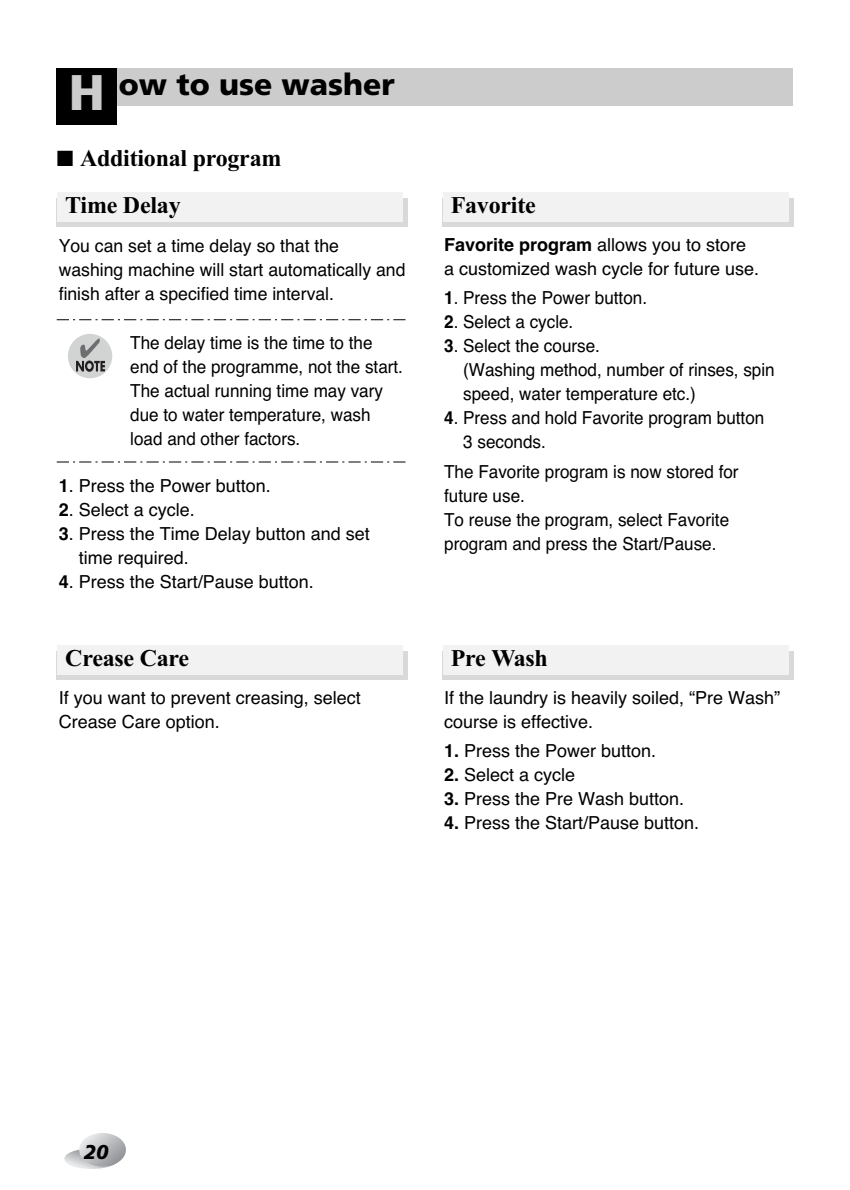
<style>
.page{position:relative;width:850px;height:1190px;background:#fff}
.page>*{position:absolute;margin:0;border:0;box-sizing:border-box;transform-origin:0 0}
.t1{font:900 30px "Frutiger";color:#000}
.t2{font:700 24px "Times New Roman";letter-spacing:-.01em;color:#000}
.t3{font:italic 900 20px "Frutiger";color:#000}
.t4{font:18px/24px "Helvetica";color:#000}
.t5{font:18px/24px "Helvetica";color:#000;scale:.95 1}
.s1{font-size:50px;color:#ccc}
.s2{font-weight:700}
</style>
<div class="page">
<svg style="left:64px;top:1149px;width:55px;height:20px"></svg>
<svg style="left:79px;top:1134px;width:47px;height:33px"></svg>
<div style="left:68px;top:334px;width:44px;height:44px;background:#d2d3d3;border-radius:50%"></div>
<svg style="left:76px;top:339px;width:29px;height:33px"></svg>
<svg style="left:57px;top:319px;width:349px;height:1px"></svg>
<svg style="left:57px;top:462px;width:349px;height:1px"></svg>
<div style="left:57px;top:68px;width:736px;height:37px;background:#ccc"></div>
<div style="left:57px;top:68px;width:60px;height:57px;background:#000"></div>
<div style="left:442px;top:198px;width:352px;height:29px;background:#d9d9d9"></div>
<div style="left:443px;top:193px;width:346px;height:29px;background:#f2f2f2"></div>
<div style="left:442px;top:651px;width:352px;height:28px;background:#d9d9d9"></div>
<div style="left:443px;top:646px;width:346px;height:29px;background:#f2f2f2"></div>
<div style="left:57px;top:198px;width:351px;height:29px;background:#d9d9d9"></div>
<div style="left:57px;top:193px;width:346px;height:29px;background:#f2f2f2"></div>
<div style="left:57px;top:651px;width:351px;height:28px;background:#d9d9d9"></div>
<div style="left:57px;top:646px;width:346px;height:29px;background:#f2f2f2"></div>
<h1 class="t1" style="left:69px;top:72px;width:328px"><span class="s1">H</span> ow to use washer</h1>
<h2 class="t2" style="left:57px;top:151px;width:226px">■ Additional program</h2>
<h2 class="t2" style="left:65px;top:197px;width:117px">Time Delay</h2>
<p class="t4" style="left:59px;top:235px;width:348px">You can set a time delay so that the washing machine will start automatically and finish after a specified time interval.</p>
<p class="t5" style="left:130px;top:332px;width:289px">The delay time is the time to the end of the programme, not the start.<br>The actual running time may vary due to water temperature, wash load and other factors.</p>
<p class="t4" style="left:59px;top:475px;width:214px"><span class="s2">1</span>. Press the Power button.</p>
<p class="t4" style="left:59px;top:499px;width:138px"><span class="s2">2</span>. Select a cycle.</p>
<p class="t4" style="left:79px;top:523px;width:293px;text-indent:-20px"><span class="s2">3</span>. Press the Time Delay button and set time required.</p>
<p class="t4" style="left:59px;top:571px;width:257px"><span class="s2">4</span>. Press the Start/Pause button.</p>
<h2 class="t2" style="left:65px;top:650px;width:125px">Crease Care</h2>
<p class="t4" style="left:59px;top:687px;width:304px">If you want to prevent creasing, select<br>Crease Care option.</p>
<h2 class="t2" style="left:451px;top:197px;width:86px">Favorite</h2>
<p class="t4" style="left:444px;top:234px;width:317px"><span class="s2">Favorite program</span> allows you to store a customized wash cycle for future use.</p>
<p class="t5" style="left:444px;top:288px;width:215px"><span class="s2">1</span>. Press the Power button.</p>
<p class="t5" style="left:444px;top:312px;width:138px"><span class="s2">2</span>. Select a cycle.</p>
<p class="t5" style="left:463px;top:336px;width:329px;text-indent:-19px"><span class="s2">3</span>. Select the course.<br>(Washing method, number of rinses, spin speed, water temperature etc.)</p>
<p class="t5" style="left:463px;top:408px;width:319px;text-indent:-19px"><span class="s2">4</span>. Press and hold Favorite program button<br>3 seconds.</p>
<p class="t5" style="left:444px;top:461px;width:311px">The Favorite program is now stored for future use.<br>To reuse the program, select Favorite program and press the Start/Pause.</p>
<h2 class="t2" style="left:451px;top:650px;width:99px">Pre Wash</h2>
<p class="t4" style="left:444px;top:687px;width:337px">If the laundry is heavily soiled, “Pre Wash” course is effective.</p>
<p class="t4" style="left:444px;top:741px;width:214px"><span class="s2">1.</span> Press the Power button.</p>
<p class="t4" style="left:444px;top:765px;width:133px"><span class="s2">2.</span> Select a cycle</p>
<p class="t4" style="left:444px;top:789px;width:242px"><span class="s2">3.</span> Press the Pre Wash button.</p>
<p class="t4" style="left:444px;top:813px;width:257px"><span class="s2">4.</span> Press the Start/Pause button.</p>
<p class="t3" style="left:84px;top:1144px;width:26px">20</p>
</div>
